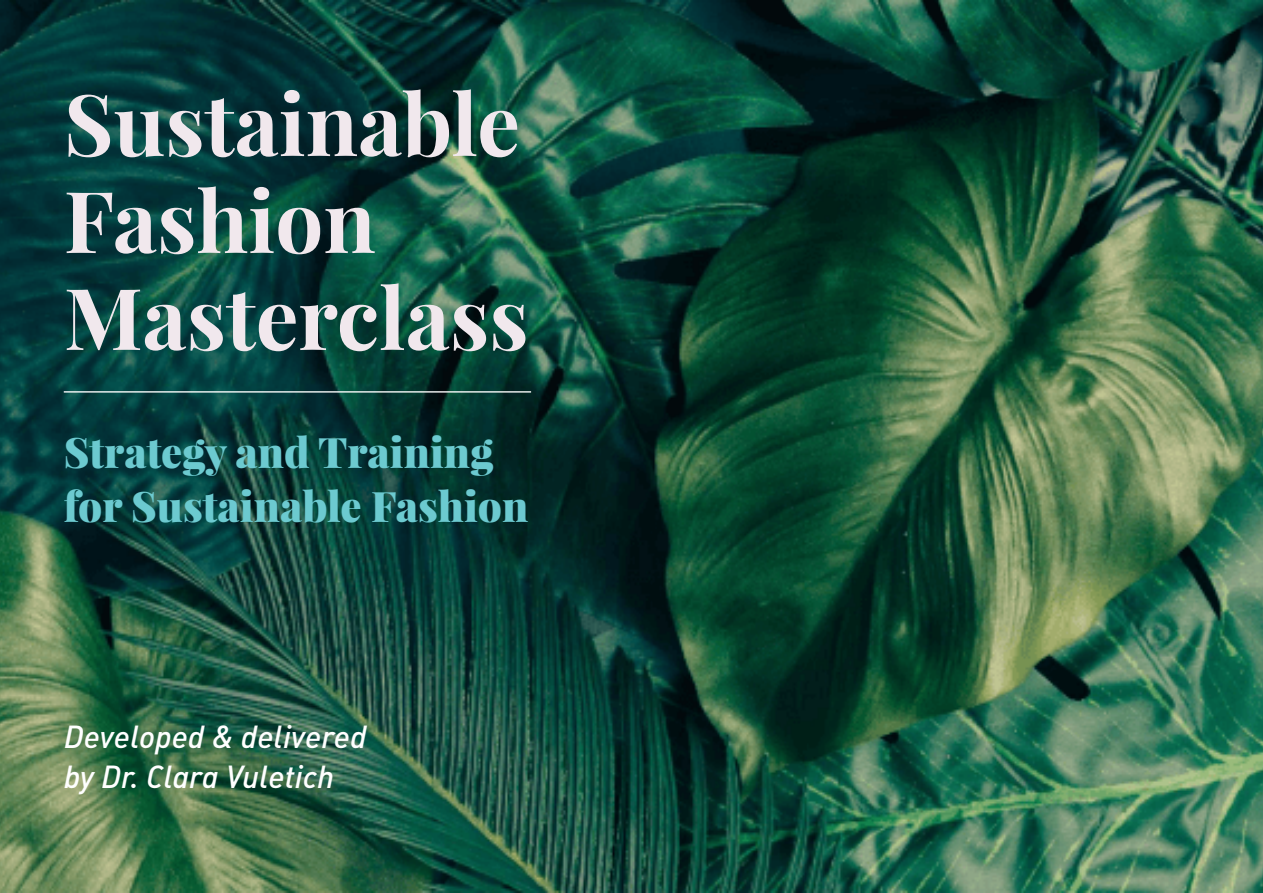
<style>
.page{position:relative;width:1263px;height:893px;background:#fff}
.page>*{position:absolute;margin:0;border:0;box-sizing:border-box;transform-origin:0 0}
.t1{font:700 85.35px/96.9px "Playfair Display";color:#f1e8ed}
.t2{font:900 42px/54px "Playfair Display";color:#6ccad0}
.t3{font:31.5px/40.5px "DIN Medium Italic Alt";color:#fff}
</style>
<div class="page">
<img style="left:0;top:0;width:1263px;height:893px">
<hr style="left:64px;top:391px;width:467px;height:2px;background:#fff">
<h1 class="t1" style="left:64px;top:75px;width:466px">Sustainable<br>Fashion<br>Masterclass</h1>
<p class="t2" style="left:64px;top:425px;width:466px">Strategy and Training for Sustainable Fashion</p>
<p class="t3" style="left:64px;top:715px;width:304px">Developed &amp; delivered by Dr. Clara Vuletich</p>
</div>
